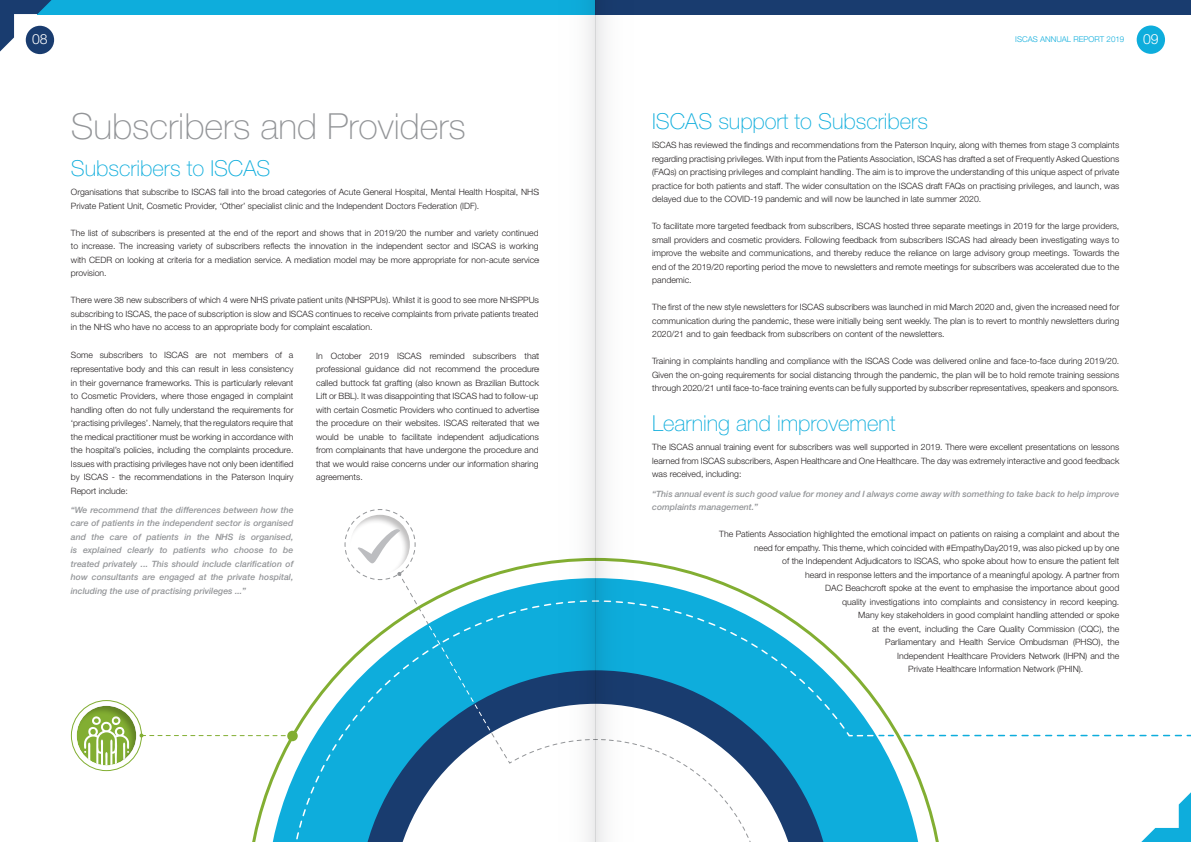
<style>
.page{position:relative;width:1191px;height:842px;background:#fff}
.page>*{position:absolute;margin:0;border:0;box-sizing:border-box;transform-origin:0 0}
.t1{font:100 36px "Helvetica Neue LT Std";color:#939598}
.t2{font:100 22px "Helvetica Neue LT Std";color:#0eaddc}
.t3{font:300 14px "Helvetica Neue LT Std";color:#fff}
.t4{font:300 8.7px/13.5px "Helvetica Neue LT Std";color:#231f20;text-align:justify}
.t5{font:italic 500 8.7px/13.5px "Helvetica Neue LT Std";color:#939598;text-align:justify}
.t6{font:300 8px "Helvetica Neue LT Std";color:#0eaddc}
</style>
<div class="page">
<div style="left:26px;top:26px;width:28px;height:28px;background:#193c6f;border-radius:50%"></div>
<div style="left:1136px;top:26px;width:29px;height:28px;background:#0eaddc;border-radius:50%"></div>
<div style="left:37px;top:0;width:558px;height:14px;background:#0eaddc"></div>
<div style="left:595px;top:0;width:596px;height:14px;background:#193c6f"></div>
<svg style="left:0;top:0;width:52px;height:52px"></svg>
<svg style="left:1141px;top:792px;width:50px;height:50px"></svg>
<svg style="left:252px;top:562px;width:693px;height:280px"></svg>
<svg style="left:139px;top:733px;width:149px;height:4px"></svg>
<div style="left:71px;top:700px;width:71px;height:71px;border:1px solid #82ae32;border-radius:50%"></div>
<div style="left:76px;top:704px;width:61px;height:62px;background:#231f20;opacity:.29"></div>
<svg style="left:344px;top:509px;width:195px;height:90px"></svg>
<svg style="left:288px;top:599px;width:615px;height:243px"></svg>
<svg style="left:904px;top:735px;width:287px;height:1px"></svg>
<svg style="left:879px;top:735px;width:14px;height:1px"></svg>
<svg style="left:595px;top:0;width:57px;height:842px"></svg>
<svg style="left:539px;top:0;width:56px;height:842px"></svg>
<p class="t3" style="left:32px;top:31px;width:17px">08</p>
<p class="t6" style="left:1015px;top:34px;width:110px">ISCAS ANNUAL REPORT 2019</p>
<p class="t3" style="left:1143px;top:31px;width:17px">09</p>
<p class="t1" style="left:71px;top:106px;width:396px">Subscribers and Providers</p>
<p class="t2" style="left:71px;top:155px;width:201px">Subscribers to ISCAS</p>
<p class="t4" style="left:71px;top:185px;width:469px">Organisations that subscribe to ISCAS fall into the broad categories of Acute General Hospital, Mental Health Hospital, NHS<br>Private Patient Unit, Cosmetic Provider, ‘Other’ specialist clinic and the Independent Doctors Federation (IDF).</p>
<p class="t4" style="left:71px;top:226px;width:469px">The list of subscribers is presented at the end of the report and shows that in 2019/20 the number and variety continued to increase. The increasing variety of subscribers reflects the innovation in the independent sector and ISCAS is working with CEDR on looking at criteria for a mediation service. A mediation model may be more appropriate for non-acute service provision.</p>
<p class="t4" style="left:71px;top:293px;width:469px">There were 38 new subscribers of which 4 were NHS private patient units (NHSPPUs). Whilst it is good to see more NHSPPUs subscribing to ISCAS, the pace of subscription is slow and ISCAS continues to receive complaints from private patients treated in the NHS who have no access to an appropriate body for complaint escalation.</p>
<p class="t4" style="left:71px;top:348px;width:224px">Some subscribers to ISCAS are not members of a representative body and this can result in less consistency in their governance frameworks. This is particularly relevant to Cosmetic Providers, where those engaged in complaint handling often do not fully understand the requirements for ‘practising privileges’. Namely, that the regulators require that the medical practitioner must be working in accordance with the hospital’s policies, including the complaints procedure.<br>Issues with practising privileges have not only been identified by ISCAS - the recommendations in the Paterson Inquiry Report include:</p>
<p class="t5" style="left:71px;top:503px;width:224px">“We recommend that the differences between how the care of patients in the independent sector is organised and the care of patients in the NHS is organised, is explained clearly to patients who choose to be treated privately ... This should include clarification of how consultants are engaged at the private hospital, including the use of practising privileges ...”</p>
<p class="t4" style="left:316px;top:349px;width:224px">In October 2019 ISCAS reminded subscribers that professional guidance did not recommend the procedure called buttock fat grafting (also known as Brazilian Buttock Lift or BBL). It was disappointing that ISCAS had to follow-up with certain Cosmetic Providers who continued to advertise the procedure on their websites. ISCAS reiterated that we would be unable to facilitate independent adjudications from complainants that have undergone the procedure and that we would raise concerns under our information sharing agreements.</p>
<p class="t2" style="left:652px;top:109px;width:277px">ISCAS support to Subscribers</p>
<p class="t4" style="left:652px;top:138px;width:469px">ISCAS has reviewed the findings and recommendations from the Paterson Inquiry, along with themes from stage 3 complaints regarding practising privileges. With input from the Patients Association, ISCAS has drafted a set of Frequently Asked Questions (FAQs) on practising privileges and complaint handling. The aim is to improve the understanding of this unique aspect of private practice for both patients and staff. The wider consultation on the ISCAS draft FAQs on practising privileges, and launch, was delayed due to the COVID-19 pandemic and will now be launched in late summer 2020.</p>
<p class="t4" style="left:652px;top:219px;width:468px">To facilitate more targeted feedback from subscribers, ISCAS hosted three separate meetings in 2019 for the large providers, small providers and cosmetic providers. Following feedback from subscribers ISCAS had already been investigating ways to improve the website and communications, and thereby reduce the reliance on large advisory group meetings. Towards the end of the 2019/20 reporting period the move to newsletters and remote meetings for subscribers was accelerated due to the pandemic.</p>
<p class="t4" style="left:652px;top:300px;width:469px">The first of the new style newsletters for ISCAS subscribers was launched in mid March 2020 and, given the increased need for communication during the pandemic, these were initially being sent weekly. The plan is to revert to monthly newsletters during 2020/21 and to gain feedback from subscribers on content of the newsletters.</p>
<p class="t4" style="left:652px;top:354px;width:468px">Training in complaints handling and compliance with the ISCAS Code was delivered online and face-to-face during 2019/20.<br>Given the on-going requirements for social distancing through the pandemic, the plan will be to hold remote training sessions through 2020/21 until face-to-face training events can be fully supported by subscriber representatives, speakers and sponsors.</p>
<p class="t2" style="left:652px;top:411px;width:245px">Learning and improvement</p>
<p class="t4" style="left:652px;top:440px;width:468px">The ISCAS annual training event for subscribers was well supported in 2019. There were excellent presentations on lessons learned from ISCAS subscribers, Aspen Healthcare and One Healthcare. The day was extremely interactive and good feedback was received, including:</p>
<p class="t5" style="left:652px;top:487px;width:469px">“This annual event is such good value for money and I always come away with something to take back to help improve complaints management.”</p>
<p class="t4" style="left:719px;top:527px;width:402px">The Patients Association highlighted the emotional impact on patients on raising a complaint and about the</p>
<p class="t4" style="left:754px;top:540px;width:367px">need for empathy. This theme, which coincided with #EmpathyDay2019, was also picked up by one</p>
<p class="t4" style="left:782px;top:554px;width:338px">of the Independent Adjudicators to ISCAS, who spoke about how to ensure the patient felt</p>
<p class="t4" style="left:805px;top:567px;width:315px">heard in response letters and the importance of a meaningful apology. A partner from</p>
<p class="t4" style="left:825px;top:581px;width:296px">DAC Beachcroft spoke at the event to emphasise the importance about good</p>
<p class="t4" style="left:842px;top:594px;width:279px">quality investigations into complaints and consistency in record keeping.</p>
<p class="t4" style="left:858px;top:608px;width:262px">Many key stakeholders in good complaint handling attended or spoke</p>
<p class="t4" style="left:872px;top:621px;width:249px">at the event, including the Care Quality Commission (CQC), the</p>
<p class="t4" style="left:885px;top:635px;width:236px">Parliamentary and Health Service Ombudsman (PHSO), the</p>
<p class="t4" style="left:897px;top:648px;width:223px">Independent Healthcare Providers Network (IHPN) and the</p>
<p class="t4" style="left:908px;top:662px;width:177px">Private Healthcare Information Network (PHIN).</p>
</div>
